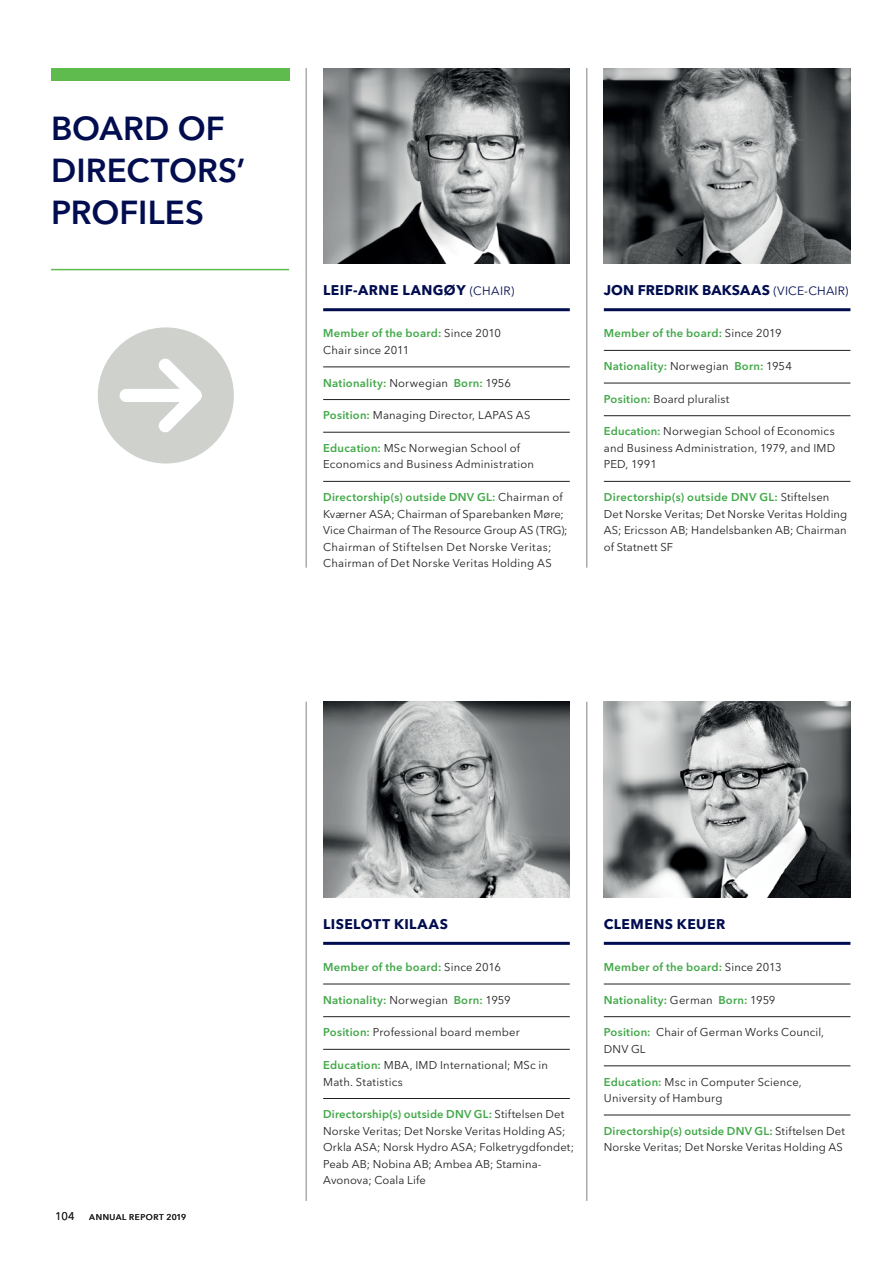
<style>
.page{position:relative;width:893px;height:1263px;background:#fff}
.page>*{position:absolute;margin:0;border:0;box-sizing:border-box;transform-origin:0 0}
.t1{font:600 33px/42px "Avenir Next LT Pro";letter-spacing:.005em;color:#010d4f}
.t2{font:700 13.95px "Avenir Next LT Pro";letter-spacing:.03em;color:#010d4f}
.t3{font:700 13.95px "Avenir Next LT Pro";letter-spacing:.01em;color:#010d4f}
.t4{font:11.25px/16.5px "Avenir Next LT Pro";letter-spacing:.015em;color:#231f20}
.t5{font:600 11.25px "Avenir Next LT Pro";letter-spacing:.02em;color:#41a848}
.t6{font:11.1px "Avenir Next LT Pro";color:#231f20}
.t7{font:500 8.25px "Avenir Next LT Pro";letter-spacing:.07em;color:#231f20}
.s1{font-weight:400;font-size:12px}
.s2{font-weight:600;color:#41a848}
.s3{font-weight:400;color:#231f20}
.s4{font-size:8.4px}
</style>
<div class="page">
<hr style="left:604px;top:308px;width:246px;height:3px;background:#010d4f">
<hr style="left:604px;top:350px;width:246px;height:1px;background:#231f20">
<hr style="left:604px;top:383px;width:246px;height:1px;background:#231f20">
<hr style="left:604px;top:415px;width:246px;height:1px;background:#231f20">
<hr style="left:604px;top:481px;width:246px;height:1px;background:#231f20">
<hr style="left:323px;top:308px;width:247px;height:3px;background:#010d4f">
<hr style="left:323px;top:367px;width:247px;height:1px;background:#231f20">
<hr style="left:323px;top:399px;width:247px;height:1px;background:#231f20">
<hr style="left:323px;top:432px;width:247px;height:1px;background:#231f20">
<hr style="left:323px;top:481px;width:247px;height:1px;background:#231f20">
<img style="left:323px;top:68px;width:247px;height:196px">
<img style="left:604px;top:68px;width:246px;height:196px">
<hr style="left:604px;top:942px;width:246px;height:3px;background:#010d4f">
<hr style="left:604px;top:984px;width:246px;height:1px;background:#231f20">
<hr style="left:604px;top:1016px;width:246px;height:1px;background:#231f20">
<hr style="left:604px;top:1065px;width:246px;height:1px;background:#231f20">
<hr style="left:604px;top:1115px;width:246px;height:1px;background:#231f20">
<img style="left:604px;top:702px;width:246px;height:195px">
<hr style="left:323px;top:942px;width:247px;height:3px;background:#010d4f">
<hr style="left:323px;top:984px;width:247px;height:1px;background:#231f20">
<hr style="left:323px;top:1016px;width:247px;height:1px;background:#231f20">
<hr style="left:323px;top:1049px;width:247px;height:1px;background:#231f20">
<hr style="left:323px;top:1098px;width:247px;height:1px;background:#231f20">
<img style="left:323px;top:702px;width:247px;height:195px">
<hr style="left:306px;top:702px;width:1px;height:499px;background:#808285">
<hr style="left:306px;top:68px;width:1px;height:500px;background:#808285">
<hr style="left:587px;top:702px;width:1px;height:499px;background:#808285">
<hr style="left:587px;top:68px;width:1px;height:500px;background:#808285">
<div style="left:98px;top:327px;width:136px;height:136px;background:#cfd1cd;border-radius:50%"></div>
<svg style="left:120px;top:358px;width:82px;height:75px"></svg>
<div style="left:51px;top:68px;width:238px;height:13px;background:#5fbb4e"></div>
<hr style="left:51px;top:269px;width:238px;height:1px;background:#5fbb4e">
<h1 class="t1" style="left:51px;top:107px;width:196px">BOARD OF<br>DIRECTORS’<br>PROFILES</h1>
<p class="t2" style="left:323px;top:282px;width:193px">LEIF-ARNE LANGØY <span class="s1">(CHAIR)</span></p>
<p class="t4" style="left:323px;top:325px;width:179px"><span class="s2">Member of the board:</span> Since 2010<br>Chair since 2011</p>
<p class="t5" style="left:323px;top:376px;width:189px">Nationality: <span class="s3">Norwegian</span> Born: <span class="s3">1956</span></p>
<p class="t4" style="left:323px;top:407px;width:209px"><span class="s2">Position:</span> Managing Director, LAPAS AS</p>
<p class="t4" style="left:323px;top:440px;width:212px"><span class="s2">Education:</span> MSc Norwegian School of<br>Economics and Business Administration</p>
<p class="t4" style="left:323px;top:489px;width:246px"><span class="s2">Directorship(s) outside DNV GL:</span> Chairman of Kværner ASA; Chairman of Sparebanken Møre; Vice Chairman of The Resource Group AS (TRG); Chairman of Stiftelsen Det Norske Veritas; Chairman of Det Norske Veritas Holding AS</p>
<p class="t3" style="left:604px;top:282px;width:246px">JON FREDRIK BAKSAAS <span class="s1">(VICE-CHAIR)</span></p>
<p class="t5" style="left:604px;top:327px;width:179px">Member of the board: <span class="s3">Since 2019</span></p>
<p class="t5" style="left:604px;top:359px;width:190px">Nationality: <span class="s3">Norwegian</span> Born: <span class="s3">1954</span></p>
<p class="t4" style="left:604px;top:391px;width:127px"><span class="s2">Position:</span> Board pluralist</p>
<p class="t4" style="left:604px;top:423px;width:233px;text-align:justify"><span class="s2">Education:</span> Norwegian School of Economics and Business Administration, 1979, and IMD PED, 1991</p>
<p class="t4" style="left:604px;top:489px;width:245px"><span class="s2">Directorship(s) outside DNV GL:</span> Stiftelsen Det Norske Veritas; Det Norske Veritas Holding AS; Ericsson AB; Handelsbanken AB; Chairman of Statnett SF</p>
<p class="t6" style="left:55px;top:1210px;width:21px">104</p>
<p class="t7" style="left:89px;top:1212px;width:98px">ANNUAL REPORT <span class="s4">2019</span></p>
<p class="t2" style="left:323px;top:916px;width:126px">LISELOTT KILAAS</p>
<p class="t5" style="left:323px;top:960px;width:179px">Member of the board: <span class="s3">Since 2016</span></p>
<p class="t5" style="left:323px;top:993px;width:189px">Nationality: <span class="s3">Norwegian</span> Born: <span class="s3">1959</span></p>
<p class="t4" style="left:323px;top:1024px;width:198px"><span class="s2">Position:</span> Professional board member</p>
<p class="t4" style="left:323px;top:1057px;width:226px"><span class="s2">Education:</span> MBA, IMD International; MSc in<br>Math. Statistics</p>
<p class="t4" style="left:323px;top:1106px;width:252px"><span class="s2">Directorship(s) outside DNV GL:</span> Stiftelsen Det Norske Veritas; Det Norske Veritas Holding AS; Orkla ASA; Norsk Hydro ASA; Folketrygdfondet; Peab AB; Nobina AB; Ambea AB; Stamina-Avonova; Coala Life</p>
<p class="t2" style="left:604px;top:916px;width:123px">CLEMENS KEUER</p>
<p class="t5" style="left:604px;top:960px;width:179px">Member of the board: <span class="s3">Since 2013</span></p>
<p class="t5" style="left:604px;top:993px;width:173px">Nationality: <span class="s3">German</span> Born: <span class="s3">1959</span></p>
<p class="t4" style="left:604px;top:1024px;width:222px"><span class="s2">Position:</span> Chair of German Works Council,<br>DNV GL</p>
<p class="t4" style="left:604px;top:1073px;width:199px"><span class="s2">Education:</span> Msc in Computer Science,<br>University of Hamburg</p>
<p class="t4" style="left:604px;top:1122px;width:243px"><span class="s2">Directorship(s) outside DNV GL:</span> Stiftelsen Det<br>Norske Veritas; Det Norske Veritas Holding AS</p>
</div>
